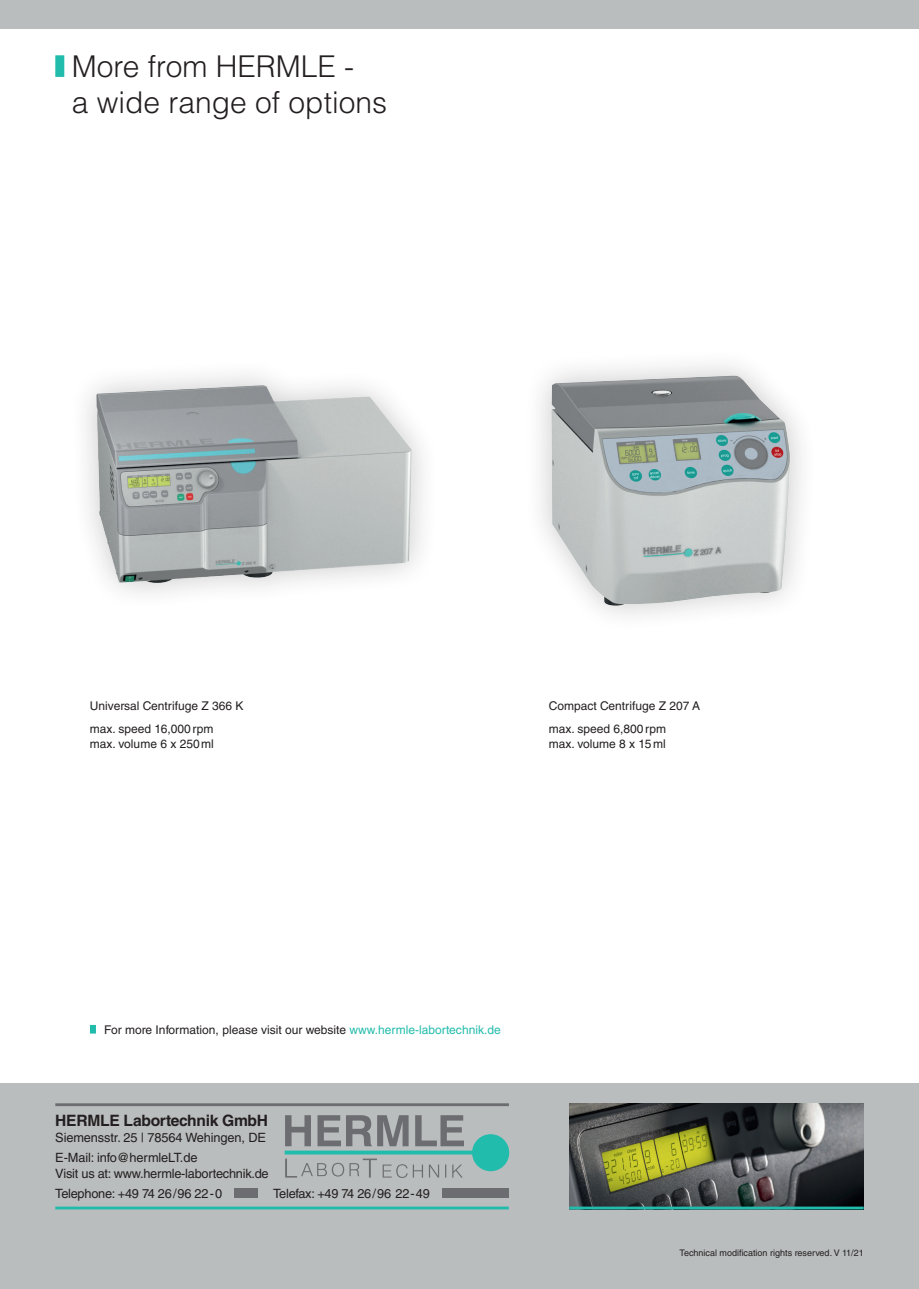
<style>
.page{position:relative;width:919px;height:1289px;background:#fff}
.page>*{position:absolute;margin:0;border:0;box-sizing:border-box;transform-origin:0 0}
.t1{font:300 30px/36px "Helvetica LT Std";color:#231f20}
.t2{font:700 15.6px "Helvetica LT Std";letter-spacing:-.02em;color:#231f20}
.t3{font:12.75px/20px "Helvetica LT Std";letter-spacing:-.02em;color:#231f20}
.t4{font:12px/15px "Helvetica LT Std";color:#231f20}
.t5{font:9px "Helvetica LT Std";color:#231f20}
.s1{color:#22bcac}
</style>
<div class="page">
<div style="left:0;top:0;width:918px;height:28px;background:#b9bdbe"></div>
<div style="left:0;top:1083px;width:918px;height:205px;background:#babdbd"></div>
<hr style="left:55px;top:1103px;width:454px;height:3px;background:#6c6d70">
<hr style="left:55px;top:1206px;width:454px;height:3px;background:#22bcac">
<div style="left:234px;top:1188px;width:24px;height:9px;background:#6c6d70"></div>
<div style="left:442px;top:1188px;width:66px;height:9px;background:#6c6d70"></div>
<svg style="left:284px;top:1115px;width:225px;height:62px"></svg>
<img style="left:569px;top:1103px;width:294px;height:103px">
<hr style="left:569px;top:1206px;width:294px;height:3px;background:#22bcac">
<img style="left:86px;top:375px;width:337px;height:219px">
<img style="left:540px;top:364px;width:262px;height:252px">
<div style="left:55px;top:55px;width:9px;height:22px;background:#22bcac"></div>
<div style="left:90px;top:1024px;width:6px;height:9px;background:#22bcac"></div>
<h1 class="t1" style="left:72px;top:48px;width:317px">More from HERMLE -<br>a wide range of options</h1>
<p class="t4" style="left:90px;top:698px;width:155px">Universal Centrifuge Z 366 K</p>
<p class="t4" style="left:549px;top:698px;width:153px">Compact Centrifuge Z 207 A</p>
<p class="t4" style="left:90px;top:721px;width:125px">max. speed 16,000rpm max. volume 6 x 250ml</p>
<p class="t4" style="left:549px;top:721px;width:119px">max. speed 6,800rpm max. volume 8 x 15ml</p>
<p class="t4" style="left:104px;top:1021px;width:398px">For more Information, please visit our website <span class="s1">www.hermle-labortechnik.de</span></p>
<h2 class="t2" style="left:55px;top:1111px;width:214px">HERMLE Labortechnik GmbH</h2>
<p class="t3" style="left:55px;top:1127px;width:212px">Siemensstr. 25 | 78564 Wehingen, DE<br>E-Mail: info@hermleLT.de</p>
<p class="t3" style="left:55px;top:1163px;width:215px">Visit us at: www.hermle-labortechnik.de<br>Telephone: +49 74 26/96 22-0</p>
<p class="t3" style="left:273px;top:1182px;width:158px">Telefax: +49 74 26/96 22-49</p>
<p class="t5" style="left:679px;top:1247px;width:185px">Technical modification rights reserved. V 11/21</p>
</div>
